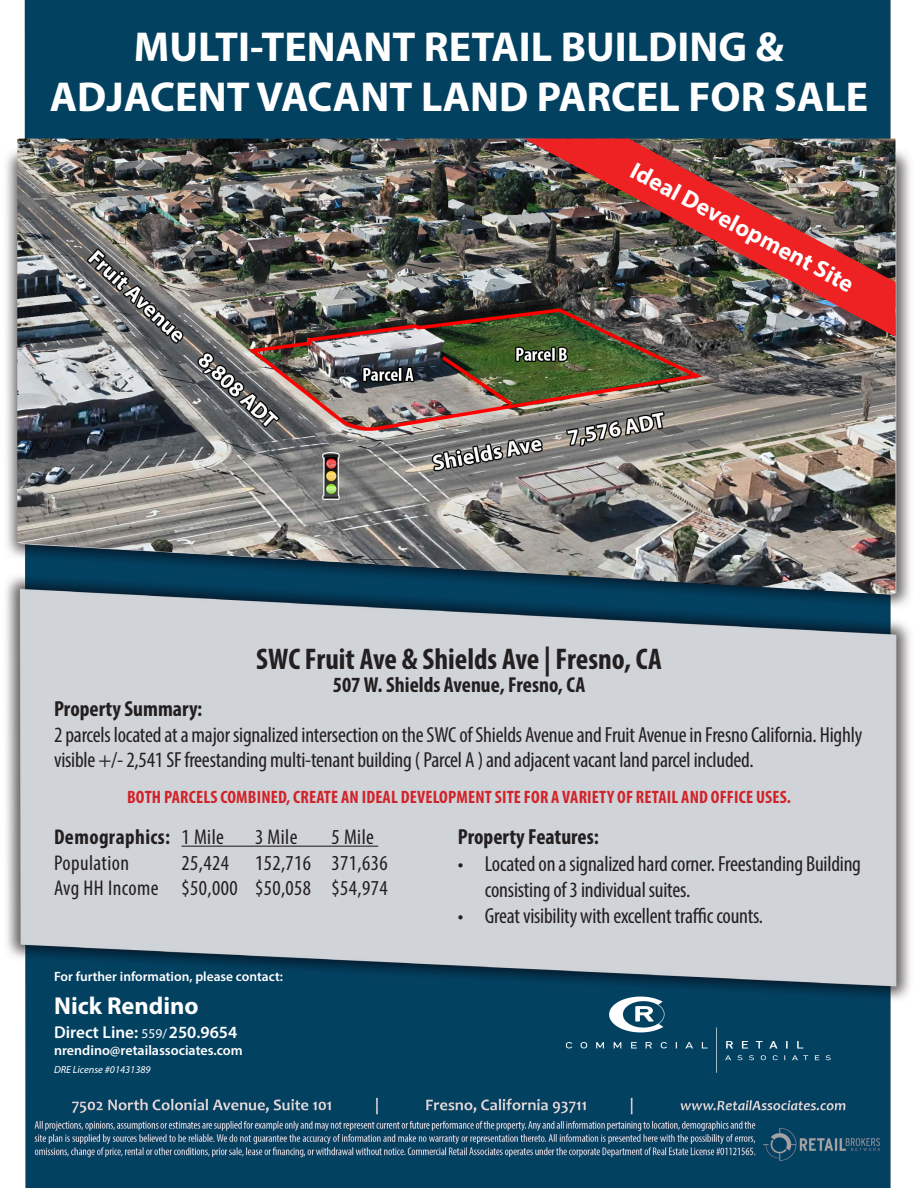
<style>
.page{position:relative;width:918px;height:1188px;background:#fff}
.page>*{position:absolute;margin:0;border:0;box-sizing:border-box;transform-origin:0 0}
.t1{font:700 42px "Myriad Pro";color:#fff}
.t2{font:700 condensed 30px "Myriad Pro";color:#231f20}
.t3{font:700 24.45px "Myriad Pro";color:#fff}
.t4{font:700 24px "Myriad Pro";color:#fff}
.t5{font:condensed 21.9px/26.2px "Myriad Pro";letter-spacing:-.01em;color:#231f20}
.t6{font:700 condensed 21.9px "Myriad Pro";color:#231f20}
.t7{font:700 condensed 21.75px "Myriad Pro";color:#231f20}
.t8{font:condensed 21.45px "Myriad Pro";letter-spacing:.02em;color:#231f20}
.t9{font:700 condensed 21.45px "Myriad Pro";letter-spacing:.02em;color:#231f20}
.t10{font:700 condensed 18px "Myriad Pro";letter-spacing:.01em;color:#d1232a}
.t11{font:600 17.1px "Myriad Pro";color:#fff}
.t12{font:600 14.1px "Myriad Pro";color:#fff}
.t13{font:600 13.5px "Myriad Pro";color:#fff}
.t14{font:italic 10.35px "Myriad Pro";color:#fff}
.s1{font-weight:400}
.s2{font-weight:400;font-size:13.5px}
</style>
<div class="page">
<img style="left:6px;top:0;width:904px;height:1188px">
<hr style="left:182px;top:846px;width:196px;height:1px;background:#231f20">
<img style="left:17px;top:139px;width:879px;height:456px">
<img style="left:555px;top:988px;width:283px;height:89px">
<img style="left:524px;top:139px;width:371px;height:198px">
<p class="t1" style="left:134px;top:19px;width:652px">MULTI-TENANT RETAIL BUILDING &amp;</p>
<p class="t1" style="left:50px;top:70px;width:820px">ADJACENT VACANT LAND PARCEL FOR SALE</p>
<p class="t4" style="left:640px;top:155px;width:250px;rotate:28deg">Ideal Development Site</p>
<p class="t2" style="left:256px;top:640px;width:407px">SWC Fruit Ave &amp; Shields Ave | Fresno, CA</p>
<p class="t7" style="left:333px;top:671px;width:254px">507 W. Shields Avenue, Fresno, CA</p>
<p class="t6" style="left:54px;top:695px;width:150px">Property Summary:</p>
<p class="t5" style="left:54px;top:722px;width:810px;line-height:25.5px">2 parcels located at a major signalized intersection on the SWC of Shields Avenue and Fruit Avenue in Fresno California. Highly visible +/- 2,541 SF freestanding multi-tenant building ( Parcel A ) and adjacent vacant land parcel included.</p>
<p class="t10" style="left:127px;top:786px;width:665px">BOTH PARCELS COMBINED, CREATE AN IDEAL DEVELOPMENT SITE FOR A VARIETY OF RETAIL AND OFFICE USES.</p>
<p class="t9" style="left:54px;top:823px;width:171px">Demographics: <span class="s1">1 Mile</span></p>
<p class="t8" style="left:255px;top:824px;width:44px">3 Mile</p>
<p class="t8" style="left:332px;top:824px;width:44px">5 Mile</p>
<p class="t8" style="left:54px;top:850px;width:77px">Population</p>
<p class="t8" style="left:182px;top:850px;width:208px">25,424 152,716 371,636</p>
<p class="t8" style="left:54px;top:875px;width:335px">Avg HH Income $50,000 $50,058 $54,974</p>
<p class="t13" style="left:54px;top:968px;width:230px">For further information, please contact:</p>
<p class="t3" style="left:54px;top:990px;width:146px">Nick Rendino</p>
<p class="t11" style="left:54px;top:1021px;width:185px">Direct Line: <span class="s2">559/</span>250.9654</p>
<p class="t12" style="left:54px;top:1042px;width:190px">nrendino@retailassociates.com</p>
<p class="t14" style="left:54px;top:1063px;width:98px">DRE License #01431389</p>
<p class="t6" style="left:458px;top:823px;width:143px">Property Features:</p>
<p class="t5" style="left:485px;top:850px;width:378px;text-indent:-27px">• Located on a signalized hard corner. Freestanding Building consisting of 3 individual suites.</p>
<p class="t5" style="left:458px;top:903px;width:307px">• Great visibility with excellent traffic counts.</p>
</div>
